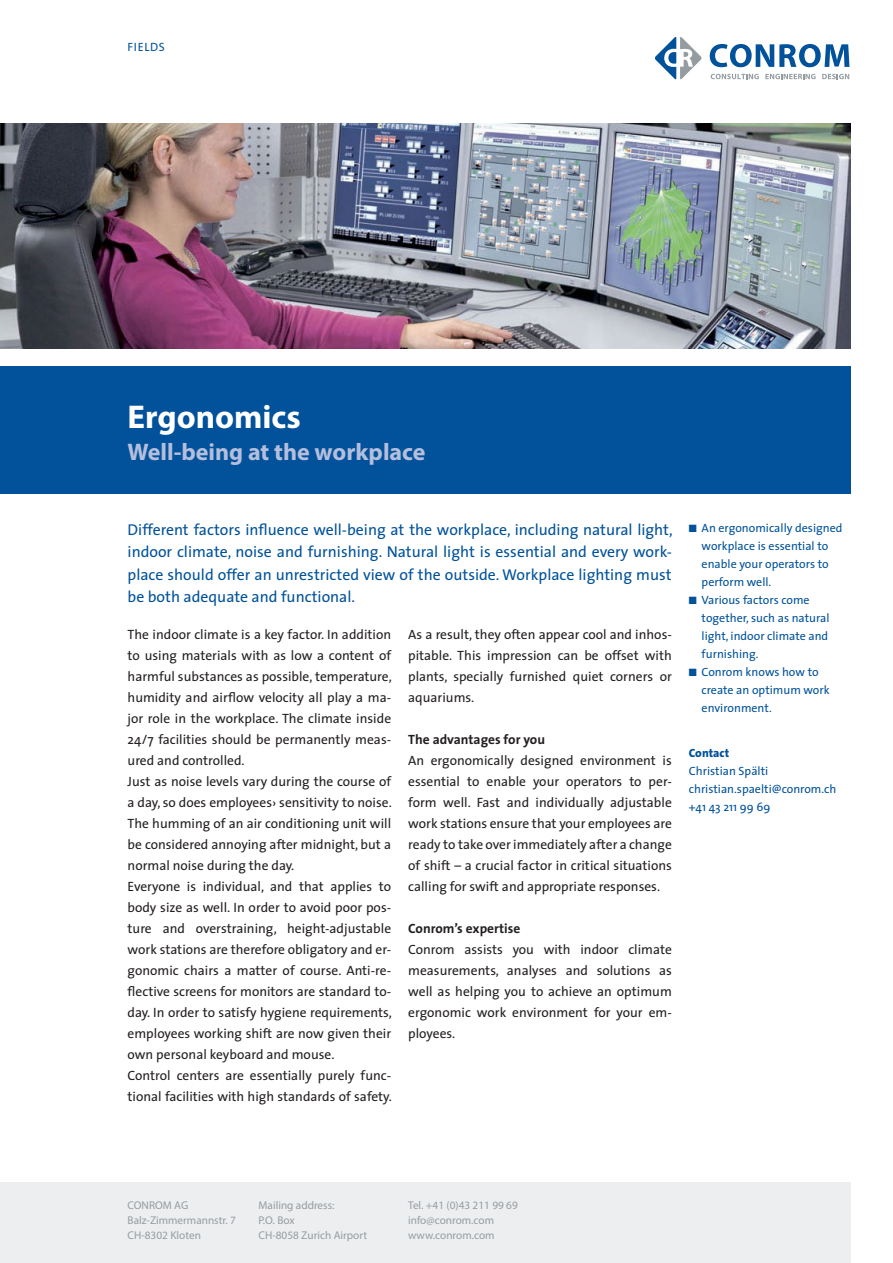
<style>
.page{position:relative;width:893px;height:1263px;background:#fff}
.page>*{position:absolute;margin:0;border:0;box-sizing:border-box;transform-origin:0 0}
.t1{font:700 33px "Myriad Pro";color:#fff}
.t2{font:700 24px "Myriad Pro";color:#b5bfdd}
.t3{font:15.75px/22.5px "The Sans";color:#01529a;text-align:justify}
.t4{font:13.5px/21px "The Sans";color:#231f20;text-align:justify}
.t5{font:700 13.5px "The Sans";color:#231f20}
.t6{font:12px/18px "The Sans";color:#01529a}
.t7{font:800 12px "The Sans";color:#01529a}
.t8{font:11.25px/15px "Myriad Pro";color:#959ca1}
</style>
<div class="page">
<div style="left:0;top:366px;width:850px;height:127px;background:#01529a"></div>
<img style="left:0;top:123px;width:850px;height:226px">
<svg style="left:710px;top:44px;width:139px;height:23px"></svg>
<svg style="left:655px;top:37px;width:47px;height:42px"></svg>
<svg style="left:711px;top:74px;width:48px;height:5px"></svg>
<svg style="left:765px;top:74px;width:50px;height:5px"></svg>
<svg style="left:822px;top:74px;width:27px;height:5px"></svg>
<div style="left:0;top:1182px;width:850px;height:81px;background:#edeef0"></div>
<p class="t6" style="left:128px;top:38px;width:38px">Fie lds</p>
<h1 class="t1" style="left:128px;top:395px;width:175px">Ergonomics</h1>
<h2 class="t2" style="left:128px;top:436px;width:299px">Well-being at the workplace</h2>
<p class="t3" style="left:128px;top:517px;width:547px">Different factors influence well-being at the workplace, including natural light, indoor climate, noise and furnishing. Natural light is essential and every work&shy;place should offer an unrestricted view of the outside. Workplace lighting must be both adequate and functional.</p>
<p class="t4" style="left:128px;top:624px;width:266px;text-align:left">The indoor climate is a key factor. In addition to using materials with as low a content of harmful substances as possible, temperature, humidity and airflow velocity all play a ma&shy;jor role in the workplace. The climate inside 24/7 facilities should be permanently meas&shy;ured and controlled.<br>Just as noise levels vary during the course of a day, so does employees› sensitivity to noise.<br>The humming of an air conditioning unit will be considered annoying after midnight, but a normal noise during the day.<br>Everyone is individual, and that applies to body size as well. In order to avoid poor pos&shy;ture and overstraining, height-adjustable work stations are therefore obligatory and er&shy;gonomic chairs a matter of course. Anti-re&shy;flective screens for monitors are standard to&shy;day. In order to satisfy hygiene requirements, employees working shift are now given their own personal keyboard and mouse.<br>Control centers are essentially purely func&shy;tional facilities with high standards of safety.</p>
<p class="t4" style="left:408px;top:624px;width:265px">As a result, they often appear cool and inhos&shy;pitable. This impression can be offset with plants, specially furnished quiet corners or aquariums.</p>
<p class="t5" style="left:408px;top:728px;width:138px">The advantages for you</p>
<p class="t4" style="left:408px;top:750px;width:265px">An ergonomically designed environment is essential to enable your operators to per&shy;form well. Fast and individually adjustable work stations ensure that your employees are ready to take over immediately after a change of shift – a crucial factor in critical situations calling for swift and appropriate responses.</p>
<p class="t5" style="left:408px;top:917px;width:114px">Conrom’s expertise</p>
<p class="t4" style="left:408px;top:939px;width:265px">Conrom assists you with indoor climate measurements, analyses and solutions as well as helping you to achieve an optimum ergonomic work environment for your em&shy;ployees.</p>
<p class="t6" style="left:702px;top:518px;width:142px;text-indent:-13px">■ An ergonomically designed workplace is essential to enable your operators to perform well.</p>
<p class="t6" style="left:702px;top:590px;width:129px;text-indent:-13px">■ Various factors come together, such as natural light, indoor climate and furnishing.</p>
<p class="t6" style="left:702px;top:662px;width:130px;text-indent:-13px">■ Conrom knows how to create an optimum work environment.</p>
<p class="t7" style="left:689px;top:743px;width:42px">Contact</p>
<p class="t6" style="left:689px;top:761px;width:149px">Christian Spälti christian.spaelti@conrom.ch +41 43 211 99 69</p>
<p class="t8" style="left:128px;top:1197px;width:110px">CONROM AG<br>Balz-Zimmermannstr. 7<br>CH-8302 Kloten</p>
<p class="t8" style="left:259px;top:1197px;width:110px">Mailing address:<br>P.O. Box<br>CH-8058 Zurich Airport</p>
<p class="t8" style="left:408px;top:1197px;width:111px">Tel. +41 (0)43 211 99 69 info@conrom.com www.conrom.com</p>
</div>
